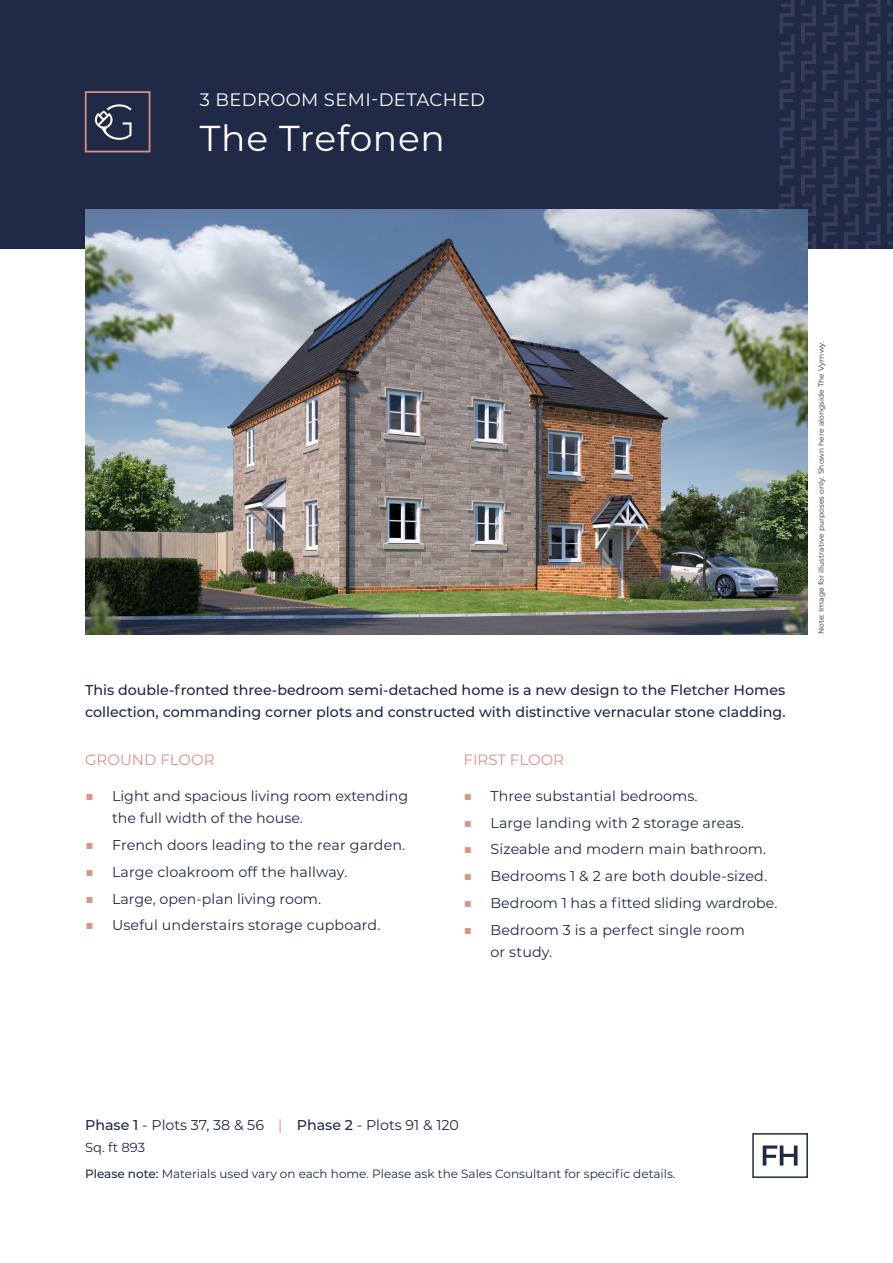
<style>
.page{position:relative;width:893px;height:1263px;background:#fff}
.page>*{position:absolute;margin:0;border:0;box-sizing:border-box;transform-origin:0 0}
.t1{font:36px "Montserrat";letter-spacing:.02em;color:#fff}
.t2{font:18px "Montserrat";letter-spacing:.02em;color:#fff}
.t3{font:15px "Montserrat";color:#da918a}
.t4{font:14.25px/22.5px "Montserrat";letter-spacing:.01em;color:#202945}
.t5{font:500 14.25px/22.5px "Montserrat";color:#202945}
.t6{font:13.2px "Montserrat";color:#202945}
.t7{font:12px "Montserrat";color:#202945}
.t8{font:7.5px "Montserrat";letter-spacing:.01em;color:#202945}
.s1{font-size:15px;color:#da918a}
.s2{font-weight:500}
.s3{color:#da918a}
</style>
<div class="page">
<div style="left:0;top:0;width:893px;height:248px;background:#202945"></div>
<svg style="left:779px;top:0;width:114px;height:248px"></svg>
<div style="left:752px;top:1133px;width:56px;height:45px;border:1px solid #202945"></div>
<svg style="left:763px;top:1145px;width:34px;height:20px"></svg>
<img style="left:85px;top:209px;width:723px;height:425px">
<svg style="left:85px;top:91px;width:65px;height:61px"></svg>
<p class="t2" style="left:200px;top:87px;width:287px">3 BEDROOM SEMI-DETACHED</p>
<h1 class="t1" style="left:200px;top:113px;width:247px">The Trefonen</h1>
<p class="t5" style="left:85px;top:678px;width:702px">This double-fronted three-bedroom semi-detached home is a new design to the Fletcher Homes collection, commanding corner plots and constructed with distinctive vernacular stone cladding.</p>
<p class="t3" style="left:85px;top:750px;width:131px">GROUND FLOOR</p>
<p class="t4" style="left:112px;top:784px;width:298px;text-indent:-27px"><span class="s1">■</span> Light and spacious living room extending the full width of the house.</p>
<p class="t4" style="left:85px;top:833px;width:322px"><span class="s1">■</span> French doors leading to the rear garden.</p>
<p class="t4" style="left:85px;top:860px;width:264px"><span class="s1">■</span> Large cloakroom off the hallway.</p>
<p class="t4" style="left:85px;top:887px;width:238px"><span class="s1">■</span> Large, open-plan living room.</p>
<p class="t4" style="left:85px;top:913px;width:297px"><span class="s1">■</span> Useful understairs storage cupboard.</p>
<p class="t3" style="left:463px;top:750px;width:102px">FIRST FLOOR</p>
<p class="t4" style="left:463px;top:784px;width:236px"><span class="s1">■</span> Three substantial bedrooms.</p>
<p class="t4" style="left:463px;top:811px;width:282px"><span class="s1">■</span> Large landing with 2 storage areas.</p>
<p class="t4" style="left:463px;top:837px;width:304px"><span class="s1">■</span> Sizeable and modern main bathroom.</p>
<p class="t4" style="left:463px;top:864px;width:305px"><span class="s1">■</span> Bedrooms 1 &amp; 2 are both double-sized.</p>
<p class="t4" style="left:463px;top:891px;width:315px"><span class="s1">■</span> Bedroom 1 has a fitted sliding wardrobe.</p>
<p class="t4" style="left:490px;top:918px;width:256px;text-indent:-27px"><span class="s1">■</span> Bedroom 3 is a perfect single room or study.</p>
<p class="t8" style="left:816px;top:634px;width:294px;rotate:-90deg">Note: Image for illustrative purposes only. Shown here alongside The Vyrnwy.</p>
<p class="t4" style="left:85px;top:1113px;width:375px"><span class="s2">Phase 1</span> - Plots 37, 38 &amp; 56 <span class="s3">|</span> <span class="s2">Phase 2</span> - Plots 91 &amp; 120</p>
<p class="t6" style="left:85px;top:1139px;width:62px">Sq. ft 893</p>
<p class="t7" style="left:85px;top:1165px;width:592px"><span class="s2">Please note:</span> Materials used vary on each home. Please ask the Sales Consultant for specific details.</p>
</div>
